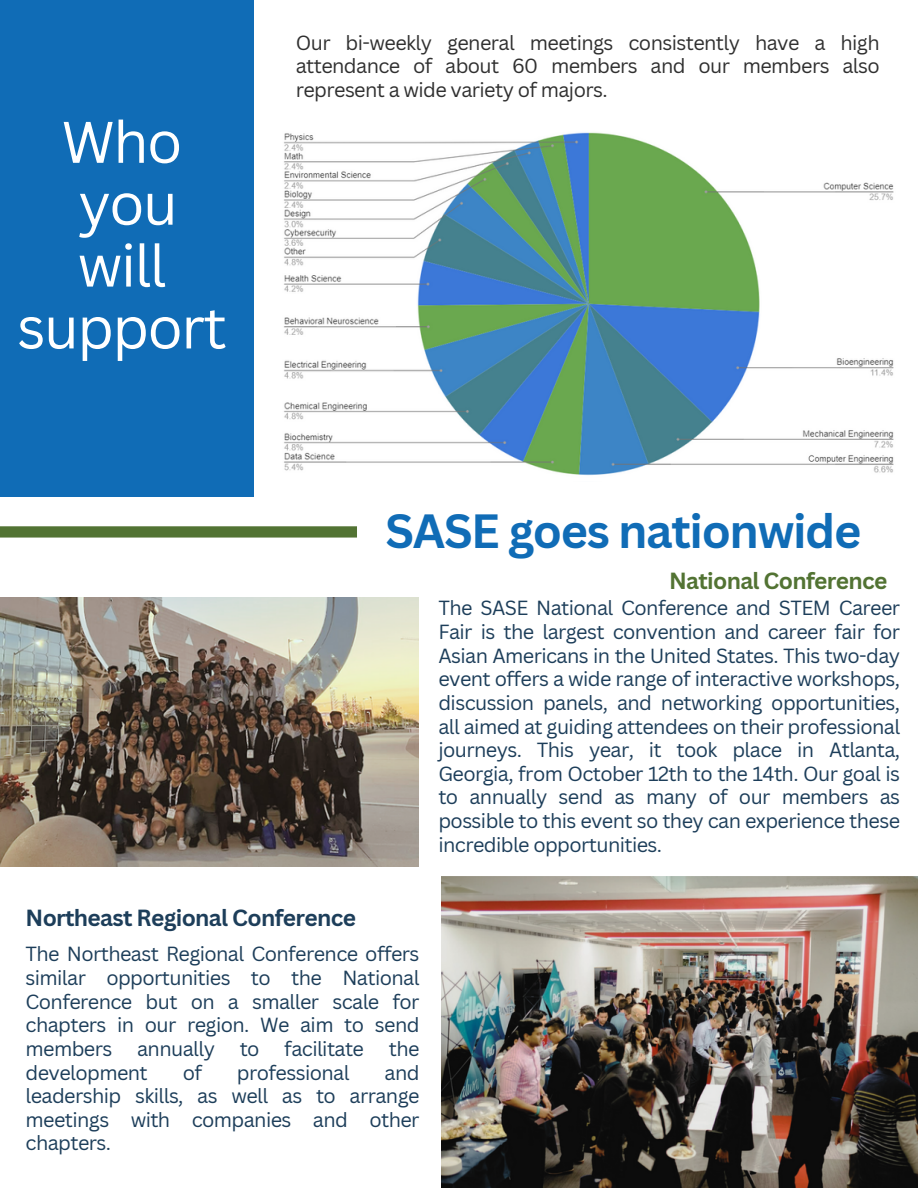
<style>
.page{position:relative;width:918px;height:1188px;background:#fff}
.page>*{position:absolute;margin:0;border:0;box-sizing:border-box;transform-origin:0 0}
.t1{font:57.3px "Canva Sans";letter-spacing:-.03em;color:#fff}
.t2{font:700 46.8px "Canva Sans";letter-spacing:-.03em;color:#106cb6}
.t3{font:700 22.8px "Canva Sans";letter-spacing:-.03em;color:#1d3e5a}
.t4{font:700 22.8px "Canva Sans";letter-spacing:-.03em;color:#527333}
.t5{font:19.95px/23.7px "Canva Sans";letter-spacing:-.03em;color:#1d3e5a;text-align:justify}
.t6{font:19.95px/23.7px "Canva Sans";letter-spacing:-.03em;color:#303030;text-align:justify}
</style>
<div class="page">
<div style="left:0;top:0;width:254px;height:497px;background:#106cb6"></div>
<img style="left:441px;top:877px;width:477px;height:311px">
<img style="left:0;top:597px;width:419px;height:269px">
<div style="left:0;top:526px;width:357px;height:12px;background:#527333"></div>
<img style="left:284px;top:132px;width:610px;height:344px">
<p class="t1" style="left:61px;top:102px;width:122px">Who</p>
<p class="t1" style="left:78px;top:164px;width:101px">you</p>
<p class="t1" style="left:78px;top:225px;width:90px">will</p>
<p class="t1" style="left:17px;top:287px;width:211px">support</p>
<p class="t6" style="left:296px;top:30px;width:585px">Our bi-weekly general meetings consistently have a high attendance of about 60 members and our members also represent a wide variety of majors.</p>
<p class="t2" style="left:386px;top:498px;width:477px">SASE goes nationwide</p>
<p class="t4" style="left:669px;top:565px;width:220px">National Conference</p>
<p class="t5" style="left:438px;top:596px;width:463px">The SASE National Conference and STEM Career Fair is the largest convention and career fair for Asian Americans in the United States. This two-day event offers a wide range of interactive workshops, discussion panels, and networking opportunities, all aimed at guiding attendees on their professional journeys. This year, it took place in Atlanta, Georgia, from October 12th to the 14th. Our goal is to annually send as many of our members as possible to this event so they can experience these incredible opportunities.</p>
<p class="t3" style="left:26px;top:902px;width:332px">Northeast Regional Conference</p>
<p class="t5" style="left:26px;top:942px;width:396px">The Northeast Regional Conference offers similar opportunities to the National Conference but on a smaller scale for chapters in our region. We aim to send members annually to facilitate the development</p>
<p class="t5" style="left:183px;top:1060px;width:21px">of</p>
<p class="t5" style="left:237px;top:1060px;width:114px">professional</p>
<p class="t5" style="left:26px;top:1060px;width:396px;text-indent:359px">and leadership skills, as well as to arrange meetings with companies and other chapters.</p>
</div>
